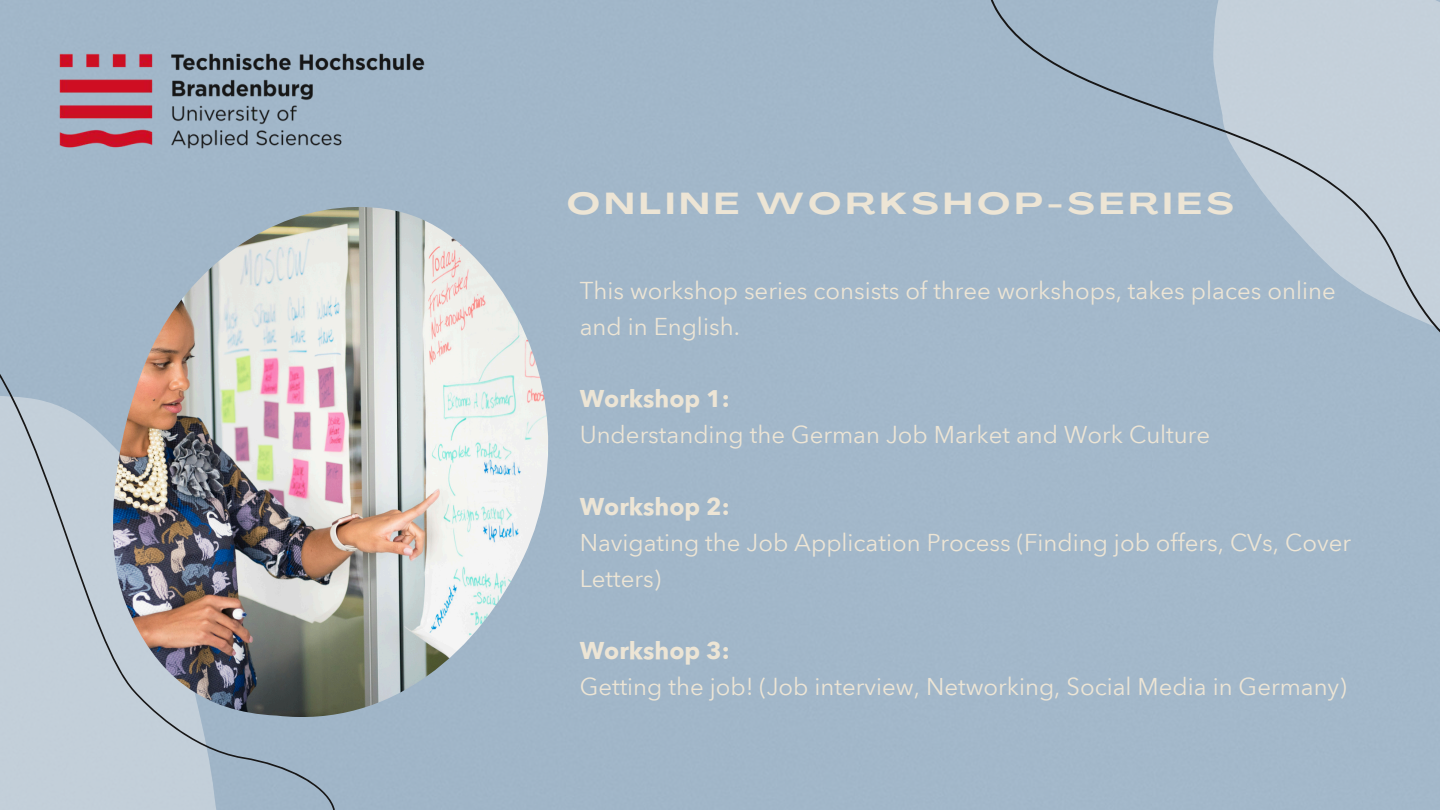
<style>
.page{position:relative;width:1440px;height:810px;background:#fff}
.page>*{position:absolute;margin:0;border:0;box-sizing:border-box;transform-origin:0 0}
.t1{font:700 30px "Agrandir Grand";letter-spacing:.17em;color:#ede5d5}
.t2{font:24px/36px "Avenir Next Arabic";color:#ede5d5}
.t3{font:700 24px "Avenir Next Arabic";color:#ede5d5}
</style>
<div class="page">
<svg style="left:0;top:286px;width:361px;height:524px;background:#b5c4d1"></svg>
<svg style="left:947px;top:0;width:493px;height:442px;background:#aabdcd"></svg>
<img style="left:113px;top:207px;width:435px;height:510px">
<img style="left:58px;top:53px;width:367px;height:96px">
<p class="t1" style="left:567px;top:191px;width:668px">ONLINE WORKSHOP-SERIES</p>
<p class="t2" style="left:580px;top:273px;width:758px">This workshop series consists of three workshops, takes places online and in English.</p>
<p class="t3" style="left:580px;top:385px;width:152px">Workshop 1:</p>
<p class="t2" style="left:580px;top:417px;width:632px">Understanding the German Job Market and Work Culture</p>
<p class="t3" style="left:580px;top:493px;width:152px">Workshop 2:</p>
<h1 class="t2" style="left:580px;top:525px;width:773px">Navigating the Job Application Process (Finding job offers, CVs, Cover<br>Letters)</h1>
<p class="t3" style="left:580px;top:637px;width:152px">Workshop 3:</p>
<p class="t2" style="left:580px;top:669px;width:768px">Getting the job! (Job interview, Networking, Social Media in Germany)</p>
</div>
